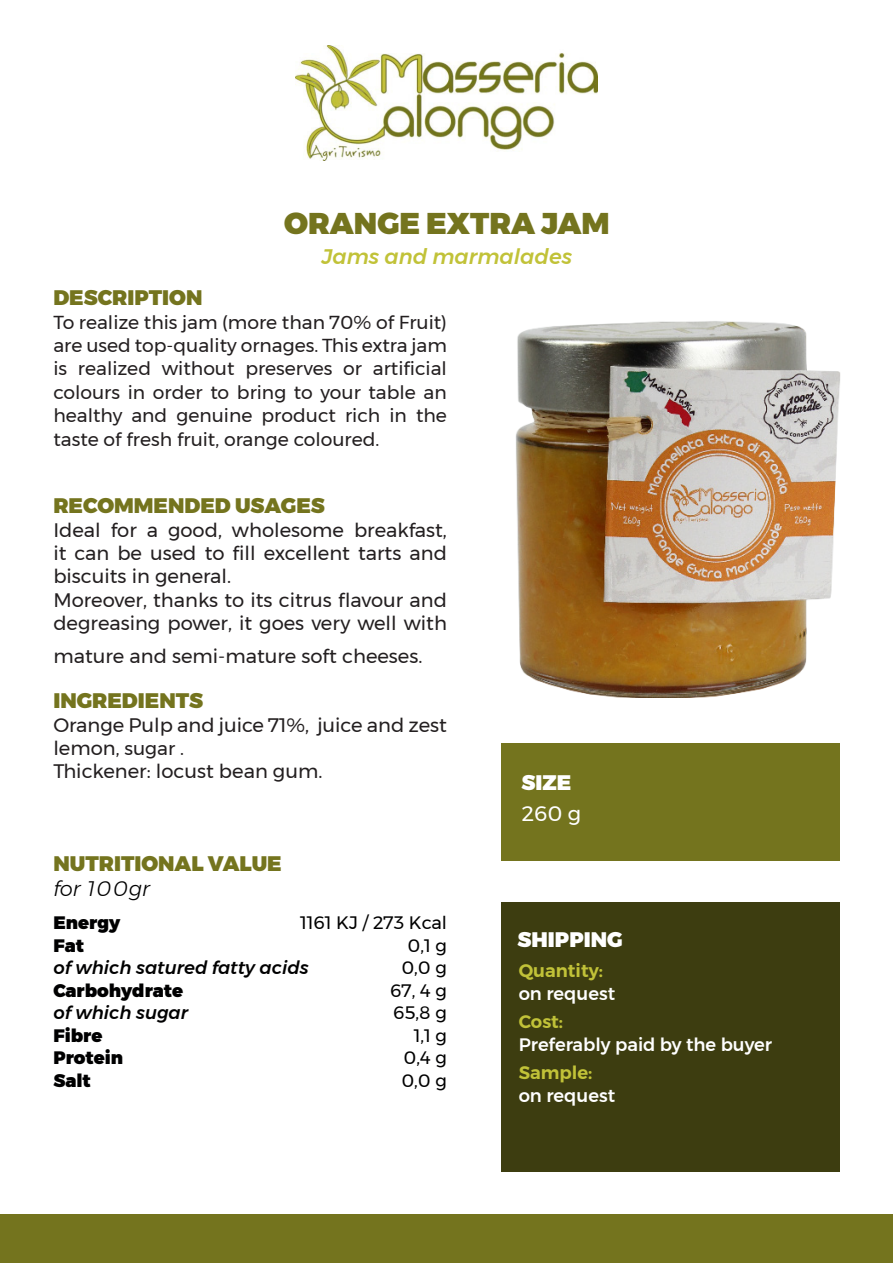
<style>
.page{position:relative;width:893px;height:1263px;background:#fff}
.page>*{position:absolute;margin:0;border:0;box-sizing:border-box;transform-origin:0 0}
.t1{font:900 30px "Montserrat";color:#74741e}
.t2{font:900 21px "Montserrat";color:#74741e}
.t3{font:italic 500 21px "Montserrat";color:#c1c238}
.t4{font:900 21px "Montserrat";color:#fff}
.t5{font:italic 300 21px "Montserrat";color:#000}
.t6{font:21px "Montserrat";color:#fff}
.t7{font:19.5px/23.4px "Montserrat";color:#231f20;text-align:justify}
.t8{font:18.75px/23.4px "Montserrat";color:#231f20;text-align:justify}
.t9{font:18px "Montserrat";color:#000001}
.t10{font:500 18px "Montserrat";color:#fff}
.t11{font:900 18px "Montserrat";color:#000001}
.t12{font:italic 500 18px "Montserrat";color:#000001}
.t13{font:600 18px "Montserrat";color:#c1c238}
.s1{font-size:19.5px}
</style>
<div class="page">
<div style="left:0;top:1214px;width:893px;height:49px;background:#74741e"></div>
<img style="left:295px;top:45px;width:303px;height:115px">
<div style="left:501px;top:902px;width:339px;height:269px;background:#3d3d10"></div>
<div style="left:501px;top:743px;width:339px;height:118px;background:#74741e"></div>
<img style="left:515px;top:321px;width:325px;height:376px">
<p class="t1" style="left:284px;top:199px;width:327px">ORANGE EXTRA JAM</p>
<p class="t3" style="left:322px;top:241px;width:252px">Jams and marmalades</p>
<p class="t2" style="left:53px;top:280px;width:151px">DESCRIPTION</p>
<p class="t8" style="left:53px;top:310px;width:395px">To realize this jam (more than 70% of Fruit) are used top-quality ornages. This extra jam is realized without preserves or artificial colours in order to bring to your table an healthy and genuine product rich in the taste of fresh fruit, orange coloured.</p>
<p class="t2" style="left:53px;top:488px;width:273px">RECOMMENDED USAGES</p>
<p class="t7" style="left:53px;top:518px;width:395px">Ideal for a good, wholesome breakfast, it can be used to fill excellent tarts and biscuits in general.</p>
<p class="t7" style="left:53px;top:588px;width:395px">Moreover, thanks to its citrus flavour and degreasing power, it goes very well with</p>
<p class="t7" style="left:53px;top:644px;width:370px">mature and semi-mature soft cheeses.</p>
<p class="t2" style="left:53px;top:683px;width:151px">INGREDIENTS</p>
<p class="t7" style="left:53px;top:713px;width:395px">Orange Pulp and juice 71%, juice and zest</p>
<p class="t8" style="left:53px;top:736px;width:132px"><span class="s1">lemon</span>, sugar .</p>
<p class="t7" style="left:53px;top:759px;width:271px">Thickener: locust bean gum.</p>
<p class="t2" style="left:53px;top:846px;width:230px">NUTRITIONAL VALUE</p>
<p class="t5" style="left:53px;top:873px;width:98px">for 100gr</p>
<p class="t11" style="left:53px;top:908px;width:68px">Energy</p>
<p class="t9" style="left:300px;top:909px;width:148px">1161 KJ / 273 Kcal</p>
<p class="t11" style="left:53px;top:931px;width:32px">Fat</p>
<p class="t9" style="left:408px;top:932px;width:41px">0,1 g</p>
<p class="t12" style="left:53px;top:954px;width:257px">of which satured fatty acids</p>
<p class="t9" style="left:401px;top:954px;width:47px">0,0 g</p>
<p class="t11" style="left:53px;top:976px;width:131px">Carbohydrate</p>
<p class="t9" style="left:390px;top:977px;width:58px">67, 4 g</p>
<p class="t12" style="left:53px;top:999px;width:136px">of which sugar</p>
<p class="t9" style="left:393px;top:999px;width:55px">65,8 g</p>
<p class="t11" style="left:53px;top:1021px;width:51px">Fibre</p>
<p class="t9" style="left:414px;top:1022px;width:35px">1,1 g</p>
<p class="t11" style="left:53px;top:1043px;width:71px">Protein</p>
<p class="t9" style="left:404px;top:1044px;width:45px">0,4 g</p>
<p class="t11" style="left:53px;top:1066px;width:39px">Salt</p>
<p class="t9" style="left:401px;top:1067px;width:47px">0,0 g</p>
<p class="t4" style="left:521px;top:765px;width:51px">SIZE</p>
<p class="t6" style="left:522px;top:798px;width:61px">260 g</p>
<p class="t4" style="left:518px;top:922px;width:107px">SHIPPING</p>
<p class="t13" style="left:519px;top:957px;width:86px">Quantity:</p>
<p class="t10" style="left:519px;top:979px;width:98px">on request</p>
<p class="t13" style="left:519px;top:1008px;width:46px">Cost:</p>
<p class="t10" style="left:519px;top:1030px;width:255px">Preferably paid by the buyer</p>
<p class="t13" style="left:519px;top:1059px;width:75px">Sample:</p>
<p class="t10" style="left:519px;top:1081px;width:98px">on request</p>
</div>
